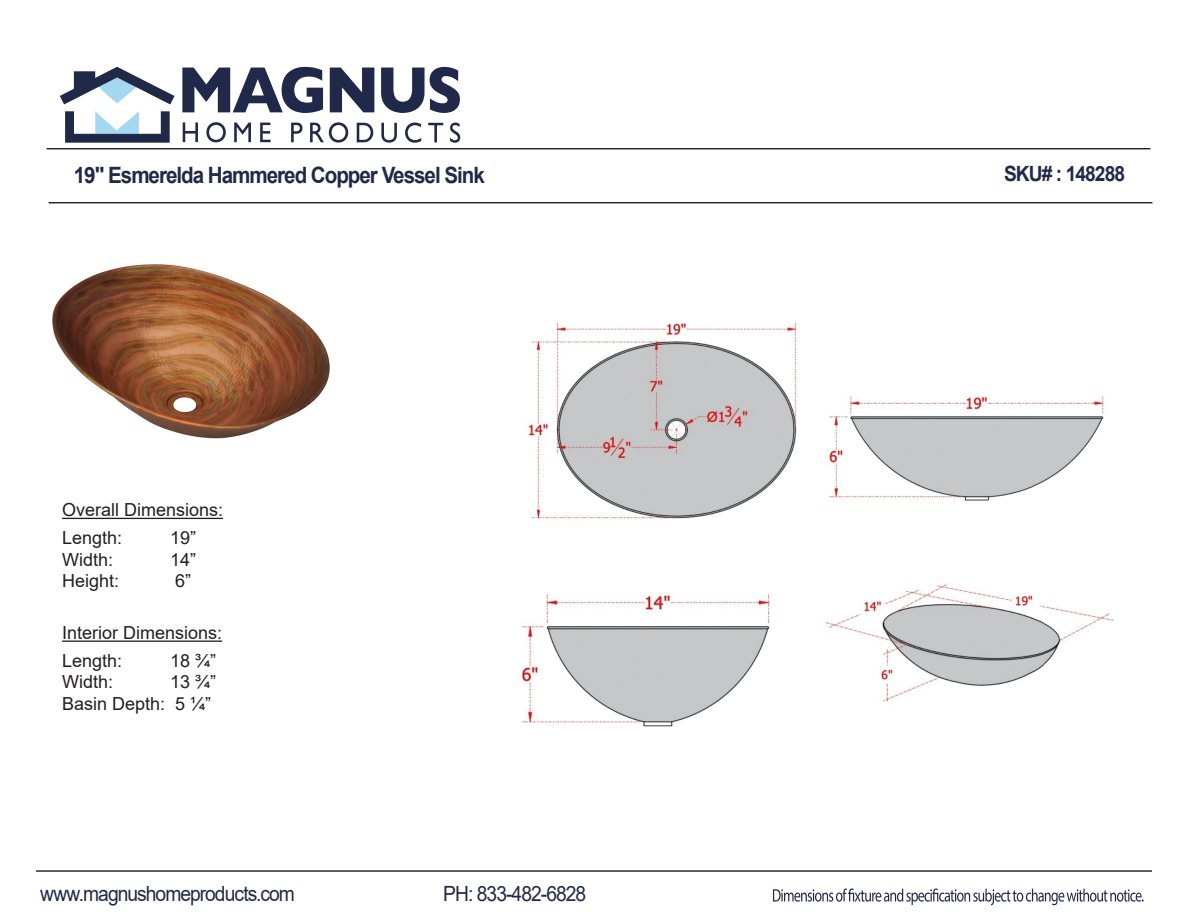
<style>
.page{position:relative;width:1188px;height:918px;background:#fff}
.page>*{position:absolute;margin:0;border:0;box-sizing:border-box;transform-origin:0 0}
.t1{font:700 22.5px "Arial";letter-spacing:-.05em;color:#212949;scale:.92 1}
.t2{font:21px "Arial";letter-spacing:-.05em;color:#212949;scale:.92 1}
.t3{font:700 21px "Arial";letter-spacing:-.05em;color:#212949;scale:.92 1}
.t4{font:18px/27.6px "Arial";color:#231f20}
</style>
<div class="page">
<hr style="left:36px;top:870px;width:1116px;height:2px;background:#252525">
<svg style="left:773px;top:888px;width:371px;height:17px"></svg>
<svg style="left:60px;top:67px;width:115px;height:37px"></svg>
<svg style="left:65px;top:111px;width:105px;height:32px"></svg>
<svg style="left:182px;top:67px;width:141px;height:46px"></svg>
<svg style="left:330px;top:68px;width:44px;height:44px"></svg>
<svg style="left:381px;top:67px;width:79px;height:46px"></svg>
<svg style="left:183px;top:122px;width:15px;height:20px"></svg>
<svg style="left:206px;top:122px;width:20px;height:20px"></svg>
<svg style="left:234px;top:123px;width:17px;height:19px"></svg>
<svg style="left:260px;top:123px;width:11px;height:19px"></svg>
<svg style="left:291px;top:123px;width:11px;height:19px"></svg>
<svg style="left:310px;top:122px;width:38px;height:21px"></svg>
<svg style="left:357px;top:123px;width:16px;height:19px"></svg>
<svg style="left:381px;top:123px;width:16px;height:20px"></svg>
<svg style="left:405px;top:123px;width:16px;height:20px"></svg>
<svg style="left:428px;top:123px;width:15px;height:19px"></svg>
<svg style="left:450px;top:123px;width:10px;height:20px"></svg>
<hr style="left:49px;top:202px;width:1103px;height:1px;background:#252525">
<hr style="left:47px;top:148px;width:1103px;height:1px;background:#252525">
<hr style="left:62px;top:518px;width:161px;height:1px;background:#231f20">
<hr style="left:62px;top:641px;width:160px;height:1px;background:#231f20">
<img style="left:52px;top:264px;width:278px;height:175px">
<img style="left:524px;top:322px;width:580px;height:197px">
<img style="left:521px;top:584px;width:593px;height:143px">
<p class="t1" style="left:74px;top:159px;width:448px">19" Esmerelda Hammered Copper Vessel Sink</p>
<p class="t3" style="left:1004px;top:159px;width:133px">SKU# : 148288</p>
<p class="t4" style="left:62px;top:496px;width:163px">Overall Dimensions:<br>Length:</p>
<p class="t4" style="left:170px;top:524px;width:28px">19”</p>
<p class="t4" style="left:62px;top:545px;width:53px">Width:</p>
<p class="t4" style="left:170px;top:545px;width:28px">14”</p>
<p class="t4" style="left:62px;top:567px;width:59px">Height:</p>
<p class="t4" style="left:175px;top:567px;width:18px">6”</p>
<p class="t4" style="left:62px;top:619px;width:162px">Interior Dimensions:<br>Length:</p>
<p class="t4" style="left:170px;top:647px;width:48px">18 ³⁄4”</p>
<p class="t4" style="left:62px;top:671px;width:156px;line-height:21.6px;text-align:right">13 ³⁄4”<br>Basin Depth: 5 ¹⁄4”</p>
<p class="t4" style="left:62px;top:668px;width:53px">Width:</p>
<p class="t2" style="left:40px;top:879px;width:278px">www.magnushomeproducts.com</p>
<p class="t2" style="left:443px;top:879px;width:157px">PH: 833-482-6828</p>
</div>
